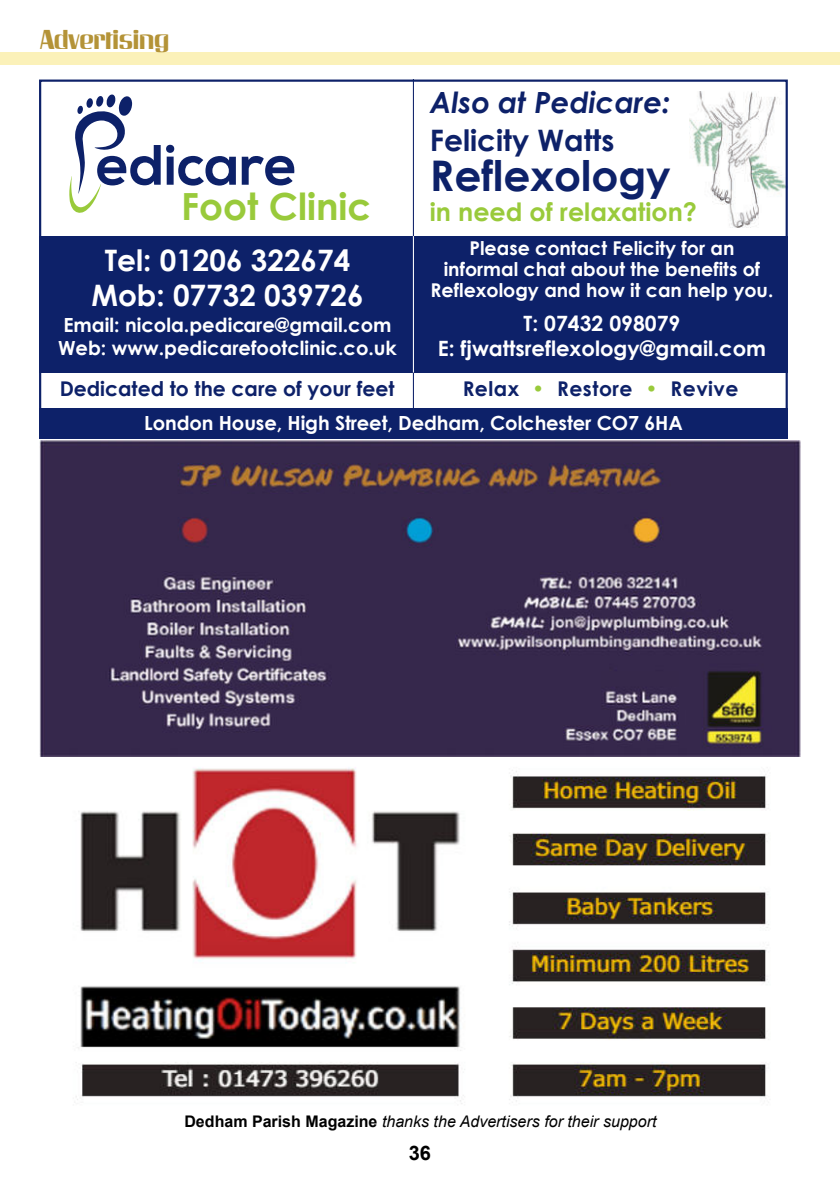
<style>
.page{position:relative;width:840px;height:1191px;background:#fff}
.page>*{position:absolute;margin:0;border:0;box-sizing:border-box;transform-origin:0 0}
.t1{font:700 42.2px "Century Gothic";color:#0d2169}
.t2{font:700 37.4px "Century Gothic";color:#99ca3b}
.t3{font:700 29.6px/34.4px "Century Gothic";color:#fff;text-align:center}
.t4{font:700 29.6px "Century Gothic";color:#0d2169}
.t5{font:italic 700 29.2px "Century Gothic";color:#0d2169}
.t6{font:26px "Invers SF";letter-spacing:-.01em;color:#b49337}
.t7{font:700 25.2px "Century Gothic";color:#99ca3b}
.t8{font:700 21.2px/25.4px "Century Gothic";color:#fff;text-align:center}
.t9{font:700 20.2px "Century Gothic";color:#0d2169}
.t10{font:700 20.2px "Century Gothic";letter-spacing:.025em;color:#0d2169}
.t11{font:700 20px "Arial";color:#000}
.t12{font:700 19.4px/23.4px "Century Gothic";color:#fff}
.t13{font:700 19px/20.6px "Century Gothic";color:#fff;text-align:center}
.t14{font:italic 16px "Arial";color:#000}
.s1{color:#99ca3b}
.s2{font-weight:700;font-style:normal}
</style>
<div class="page">
<img style="left:40px;top:441px;width:760px;height:663px">
<div style="left:0;top:52px;width:839px;height:12px;background:#fbf1b9"></div>
<img style="left:689px;top:91px;width:95px;height:137px">
<div style="left:39px;top:236px;width:748px;height:137px;background:#0d2169"></div>
<div style="left:39px;top:408px;width:748px;height:31px;background:#0d2169"></div>
<svg style="left:69px;top:94px;width:226px;height:119px"></svg>
<hr style="left:412px;top:236px;width:1px;height:137px;background:#fff">
<hr style="left:412px;top:80px;width:1px;height:156px;background:#0d2169">
<hr style="left:412px;top:373px;width:1px;height:35px;background:#0d2169">
<div style="left:39px;top:80px;width:748px;height:359px;border:2px solid #0d2169"></div>
<h3 class="t6" style="left:40px;top:18px;width:130px">Advertising</h3>
<h2 class="t2" style="left:181px;top:192px;width:192px">Foot Clinic</h2>
<h3 class="t3" style="left:91px;top:246px;width:273px">Tel: 01206 322674<br>Mob: 07732 039726</h3>
<p class="t12" style="left:58px;top:315px;width:340px">Email: nicola.pedicare@gmail.com<br>Web: www.pedicarefootclinic.co.uk</p>
<p class="t9" style="left:60px;top:381px;width:336px">Dedicated to the care of your feet</p>
<h3 class="t5" style="left:429px;top:86px;width:242px">Also at Pedicare:</h3>
<h3 class="t4" style="left:429px;top:129px;width:186px">Felicity Watts</h3>
<h1 class="t1" style="left:429px;top:159px;width:242px">Reflexology</h1>
<p class="t7" style="left:429px;top:202px;width:268px">in need of relaxation?</p>
<p class="t13" style="left:430px;top:240px;width:344px">Please contact Felicity for an informal chat about the benefits of<br>Reflexology and how it can help you.</p>
<p class="t8" style="left:437px;top:312px;width:330px">T: 07432 098079<br>E: fjwattsreflexology@gmail.com</p>
<p class="t10" style="left:462px;top:381px;width:277px">Relax <span class="s1">•</span> Restore <span class="s1">•</span> Revive</p>
<p class="t12" style="left:144px;top:413px;width:539px">London House, High Street, Dedham, Colchester CO7 6HA</p>
<p class="t14" style="left:184px;top:1111px;width:473px"><span class="s2">Dedham Parish Magazine</span> thanks the Advertisers for their support</p>
<p class="t11" style="left:408px;top:1139px;width:24px">36</p>
</div>
